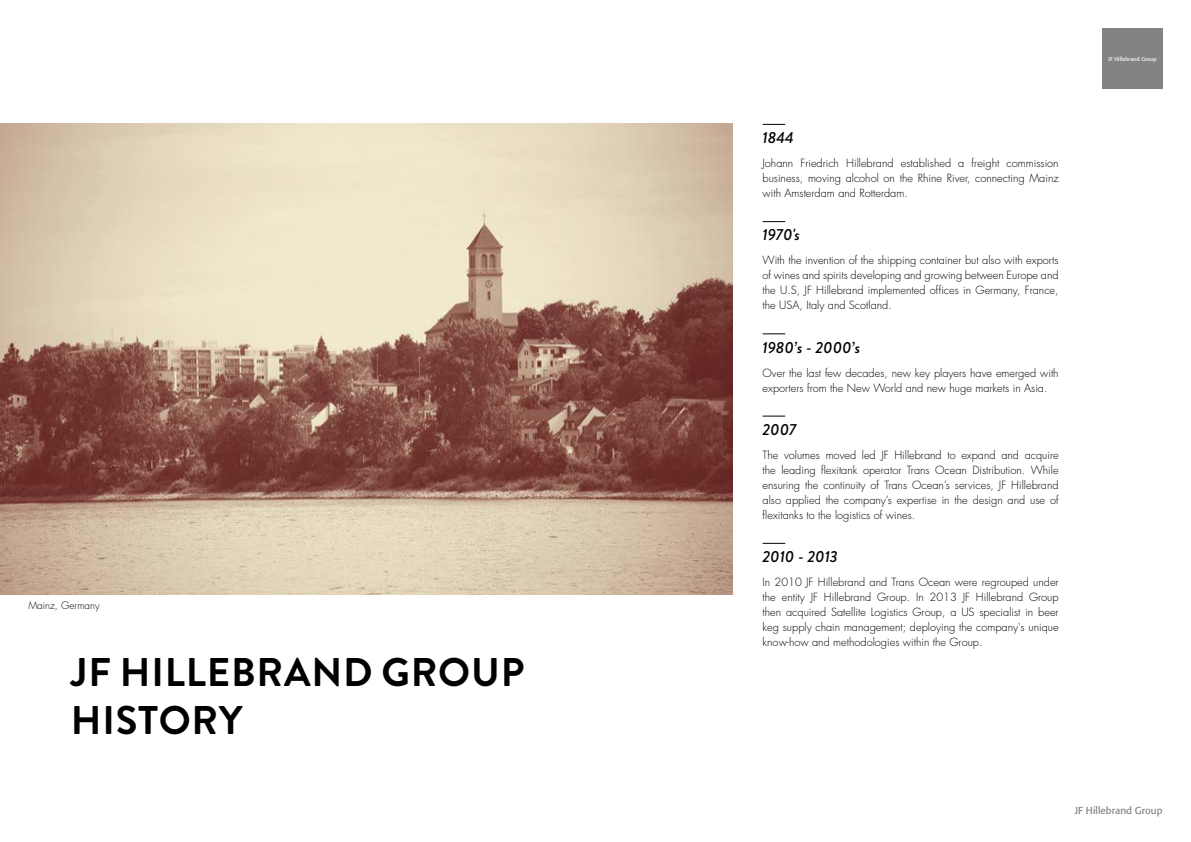
<style>
.page{position:relative;width:1191px;height:842px;background:#fff}
.page>*{position:absolute;margin:0;border:0;box-sizing:border-box;transform-origin:0 0}
.t1{font:700 40px/48px "Brandon Grotesque";letter-spacing:.02em;color:#000}
.t2{font:italic 500 16px "Brandon Grotesque";color:#000}
.t3{font:300 11px/15px "Futura Std";color:#000;text-align:justify}
.t4{font:10px "Formata BQ";color:#838382}
.t5{font:300 10px "Futura Std";color:#000}
.t6{font:5.5px "Formata BQ";color:#fff}
</style>
<div class="page">
<svg style="left:762px;top:124px;width:23px;height:1px"></svg>
<svg style="left:762px;top:221px;width:23px;height:1px"></svg>
<svg style="left:762px;top:333px;width:23px;height:1px"></svg>
<svg style="left:762px;top:416px;width:23px;height:1px"></svg>
<svg style="left:762px;top:543px;width:23px;height:1px"></svg>
<img style="left:0;top:124px;width:732px;height:470px">
<div style="left:1102px;top:28px;width:60px;height:61px;background:#838382"></div>
<p class="t5" style="left:28px;top:600px;width:73px">Mainz, Germany</p>
<h1 class="t1" style="left:71px;top:649px;width:455px">JF HILLEBRAND GROUP<br>HISTORY</h1>
<h2 class="t2" style="left:762px;top:126px;width:33px">1844</h2>
<p class="t3" style="left:762px;top:156px;width:298px">Johann Friedrich Hillebrand established a freight commission business, moving alcohol on the Rhine River, connecting Mainz with Amsterdam and Rotterdam.</p>
<h2 class="t2" style="left:762px;top:224px;width:39px">1970's</h2>
<p class="t3" style="left:762px;top:253px;width:297px">With the invention of the shipping container but also with exports of wines and spirits developing and growing between Europe and the U.S, JF Hillebrand implemented offices in Germany, France, the USA, Italy and Scotland.</p>
<h2 class="t2" style="left:762px;top:336px;width:99px">1980’s - 2000’s</h2>
<p class="t3" style="left:762px;top:365px;width:298px">Over the last few decades, new key players have emerged with exporters from the New World and new huge markets in Asia.</p>
<h2 class="t2" style="left:762px;top:418px;width:35px">2007</h2>
<p class="t3" style="left:762px;top:448px;width:298px">The volumes moved led JF Hillebrand to expand and acquire the leading flexitank operator Trans Ocean Distribution. While ensuring the continuity of Trans Ocean’s services, JF Hillebrand also applied the company’s expertise in the design and use of flexitanks to the logistics of wines.</p>
<h2 class="t2" style="left:762px;top:545px;width:77px">2010 - 2013</h2>
<p class="t3" style="left:762px;top:575px;width:298px">In 2010 JF Hillebrand and Trans Ocean were regrouped under the entity JF Hillebrand Group. In 2013 JF Hillebrand Group then acquired Satellite Logistics Group, a US specialist in beer keg supply chain management; deploying the company's unique know-how and methodologies within the Group.</p>
<p class="t6" style="left:1108px;top:55px;width:50px">JF Hillebrand Group</p>
<p class="t4" style="left:1074px;top:804px;width:89px">JF Hillebrand Group</p>
</div>
